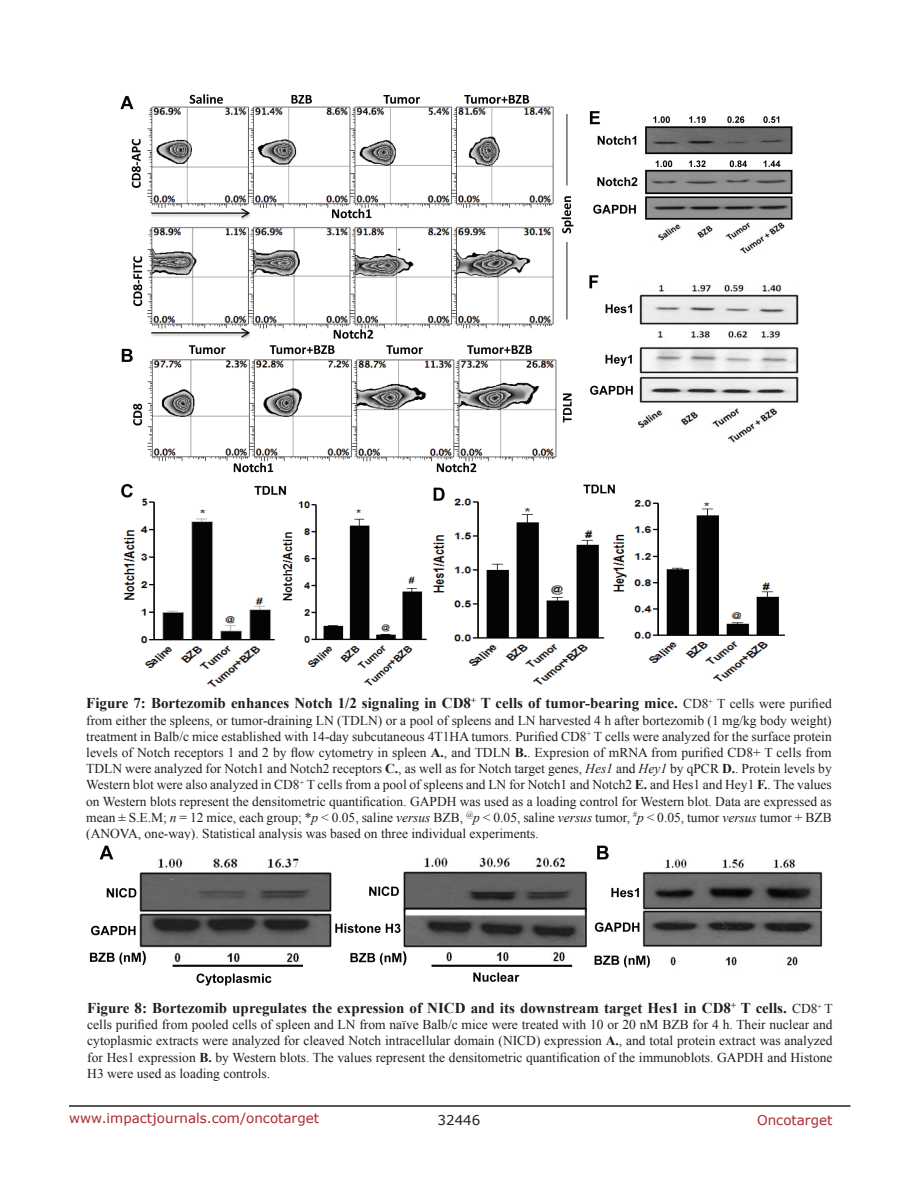
<style>
.page{position:relative;width:918px;height:1188px;background:#fff}
.page>*{position:absolute;margin:0;border:0;box-sizing:border-box;transform-origin:0 0}
.t1{font:700 15px "Times New Roman";color:#201d20}
.t2{font:13.5px/16.2px "Times New Roman";color:#201d20;text-align:justify}
.t3{font:13.5px "Verdana";color:#ac2830}
.t4{font:13.5px "Verdana";color:#201d20}
.s1{font-weight:400;font-size:13.5px}
.s2{font-weight:700}
.s3{font-style:italic}
</style>
<div class="page">
<hr style="left:69px;top:1105px;width:781px;height:2px;background:#231f20">
<img style="left:89px;top:845px;width:734px;height:141px">
<img style="left:120px;top:94px;width:679px;height:593px">
<p class="t1" style="left:86px;top:693px;width:747px">Figure 7: Bortezomib enhances Notch 1/2 signaling in CD8<sup>+</sup> T cells of tumor-bearing mice. <span class="s1">CD8</span><sup>+</sup> <span class="s1">T cells were purified</span></p>
<p class="t2" style="left:86px;top:712px;width:747px">from either the spleens, or tumor-draining LN (TDLN) or a pool of spleens and LN harvested 4 h after bortezomib (1 mg/kg body weight) treatment in Balb/c mice established with 14-day subcutaneous 4T1HA tumors. Purified CD8<sup>+</sup> T cells were analyzed for the surface protein levels of Notch receptors 1 and 2 by flow cytometry in spleen <span class="s2">A.</span>, and TDLN <span class="s2">B.</span>. Expresion of mRNA from purified CD8+ T cells from TDLN were analyzed for Notch1 and Notch2 receptors <span class="s2">C.</span>, as well as for Notch target genes, <span class="s3">Hes1</span> and <span class="s3">Hey1</span> by qPCR <span class="s2">D.</span>. Protein levels by Western blot were also analyzed in CD8<sup>+</sup> T cells from a pool of spleens and LN for Notch1 and Notch2 <span class="s2">E.</span> and Hes1 and Hey1 <span class="s2">F.</span>. The values on Western blots represent the densitometric quantification. GAPDH was used as a loading control for Western blot. Data are expressed as mean ± S.E.M; <span class="s3">n</span> = 12 mice, each group; *<span class="s3">p</span> &lt; 0.05, saline <span class="s3">versus</span> BZB, <sup>@</sup><span class="s3">p</span> &lt; 0.05, saline <span class="s3">versus</span> tumor, <sup>#</sup><span class="s3">p</span> &lt; 0.05, tumor <span class="s3">versus</span> tumor + BZB (ANOVA, one-way). Statistical analysis was based on three individual experiments.</p>
<p class="t1" style="left:87px;top:998px;width:747px">Figure 8: Bortezomib upregulates the expression of NICD and its downstream target Hes1 in CD8<sup>+</sup> T cells. <span class="s1">CD8</span><sup>+</sup> <span class="s1">T</span></p>
<p class="t2" style="left:87px;top:1016px;width:747px">cells purified from pooled cells of spleen and LN from naïve Balb/c mice were treated with 10 or 20 nM BZB for 4 h. Their nuclear and cytoplasmic extracts were analyzed for cleaved Notch intracellular domain (NICD) expression <span class="s2">A.</span>, and total protein extract was analyzed for Hes1 expression <span class="s2">B.</span> by Western blots. The values represent the densitometric quantification of the immunoblots. GAPDH and Histone H3 were used as loading controls.</p>
<p class="t3" style="left:69px;top:1109px;width:252px">www.impactjournals.com/oncotarget</p>
<p class="t4" style="left:438px;top:1111px;width:44px">32446</p>
<p class="t3" style="left:757px;top:1111px;width:77px">Oncotarget</p>
</div>
